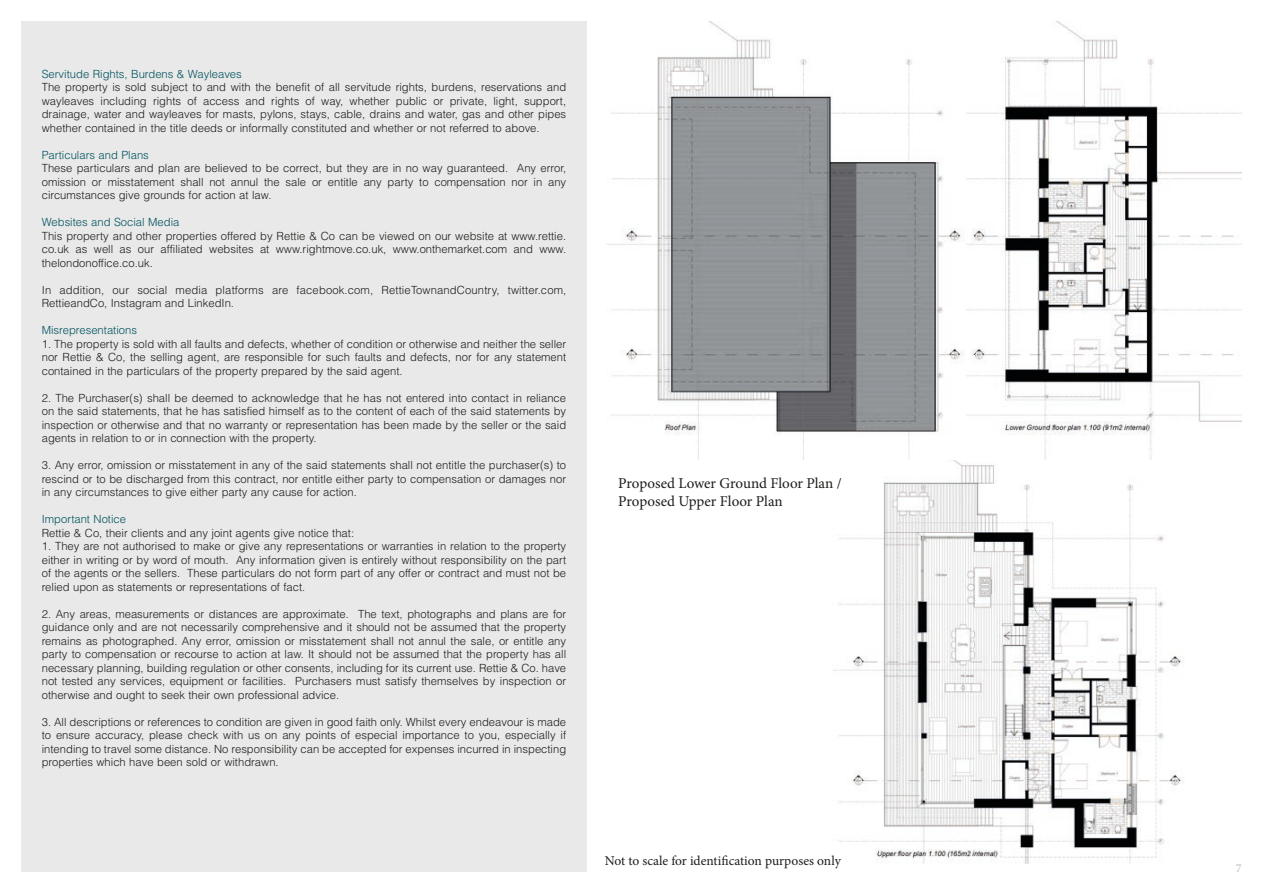
<style>
.page{position:relative;width:1263px;height:893px;background:#fff}
.page>*{position:absolute;margin:0;border:0;box-sizing:border-box;transform-origin:0 0}
.t1{font:15px/18px "Minion Pro";color:#1d1d1b}
.t2{font:13.5px "Minion Pro";color:#1d1d1b}
.t3{font:12px "Minion Pro";color:#b7b8b4}
.t4{font:300 11.25px/13.5px "Helvetica";color:#1d1d1b;text-align:justify}
.t5{font:300 11.25px "Helvetica";color:#00515d}
</style>
<div class="page">
<img style="left:833px;top:460px;width:350px;height:403px">
<img style="left:606px;top:21px;width:361px;height:439px">
<div style="left:21px;top:21px;width:566px;height:851px;background:#e9e9e9"></div>
<img style="left:967px;top:21px;width:275px;height:439px">
<p class="t5" style="left:42px;top:67px;width:202px">Servitude Rights, Burdens &amp; Wayleaves</p>
<p class="t4" style="left:42px;top:80px;width:526px">The property is sold subject to and with the benefit of all servitude rights, burdens, reservations and wayleaves including rights of access and rights of way, whether public or private, light, support, drainage, water and wayleaves for masts, pylons, stays, cable, drains and water, gas and other pipes whether contained in the title deeds or informally constituted and whether or not referred to above.</p>
<p class="t5" style="left:42px;top:148px;width:109px">Particulars and Plans</p>
<p class="t4" style="left:42px;top:161px;width:526px">These particulars and plan are believed to be correct, but they are in no way guaranteed. Any error, omission or misstatement shall not annul the sale or entitle any party to compensation nor in any circumstances give grounds for action at law.</p>
<p class="t5" style="left:42px;top:215px;width:139px">Websites and Social Media</p>
<p class="t4" style="left:42px;top:229px;width:526px">This property and other properties offered by Rettie &amp; Co can be viewed on our website at www.rettie. co.uk as well as our affiliated websites at www.rightmove.co.uk, www.onthemarket.com and www. thelondonoffice.co.uk.</p>
<p class="t4" style="left:42px;top:283px;width:526px">In addition, our social media platforms are facebook.com, RettieTownandCountry, twitter.com,<br>RettieandCo, Instagram and LinkedIn.</p>
<p class="t5" style="left:42px;top:323px;width:97px">Misrepresentations</p>
<p class="t4" style="left:42px;top:337px;width:526px">1. The property is sold with all faults and defects, whether of condition or otherwise and neither the seller nor Rettie &amp; Co, the selling agent, are responsible for such faults and defects, nor for any statement contained in the particulars of the property prepared by the said agent.</p>
<p class="t4" style="left:42px;top:391px;width:526px">2. The Purchaser(s) shall be deemed to acknowledge that he has not entered into contact in reliance on the said statements, that he has satisfied himself as to the content of each of the said statements by inspection or otherwise and that no warranty or representation has been made by the seller or the said agents in relation to or in connection with the property.</p>
<p class="t4" style="left:42px;top:458px;width:526px">3. Any error, omission or misstatement in any of the said statements shall not entitle the purchaser(s) to rescind or to be discharged from this contract, nor entitle either party to compensation or damages nor in any circumstances to give either party any cause for action.</p>
<p class="t5" style="left:42px;top:512px;width:86px">Important Notice</p>
<p class="t4" style="left:42px;top:526px;width:314px">Rettie &amp; Co, their clients and any joint agents give notice that:</p>
<p class="t4" style="left:42px;top:539px;width:526px">1. They are not authorised to make or give any representations or warranties in relation to the property either in writing or by word of mouth. Any information given is entirely without responsibility on the part of the agents or the sellers. These particulars do not form part of any offer or contract and must not be relied upon as statements or representations of fact.</p>
<p class="t4" style="left:42px;top:607px;width:526px">2. Any areas, measurements or distances are approximate. The text, photographs and plans are for guidance only and are not necessarily comprehensive and it should not be assumed that the property remains as photographed. Any error, omission or misstatement shall not annul the sale, or entitle any party to compensation or recourse to action at law. It should not be assumed that the property has all necessary planning, building regulation or other consents, including for its current use. Rettie &amp; Co. have not tested any services, equipment or facilities. Purchasers must satisfy themselves by inspection or otherwise and ought to seek their own professional advice.</p>
<p class="t4" style="left:42px;top:715px;width:526px">3. All descriptions or references to condition are given in good faith only. Whilst every endeavour is made to ensure accuracy, please check with us on any points of especial importance to you, especially if intending to travel some distance. No responsibility can be accepted for expenses incurred in inspecting properties which have been sold or withdrawn.</p>
<h1 class="t1" style="left:618px;top:474px;width:225px">Proposed Lower Ground Floor Plan /<br>Proposed Upper Floor Plan</h1>
<p class="t2" style="left:605px;top:851px;width:238px">Not to scale for identification purposes only</p>
<p class="t3" style="left:1236px;top:860px;width:7px">7</p>
</div>
